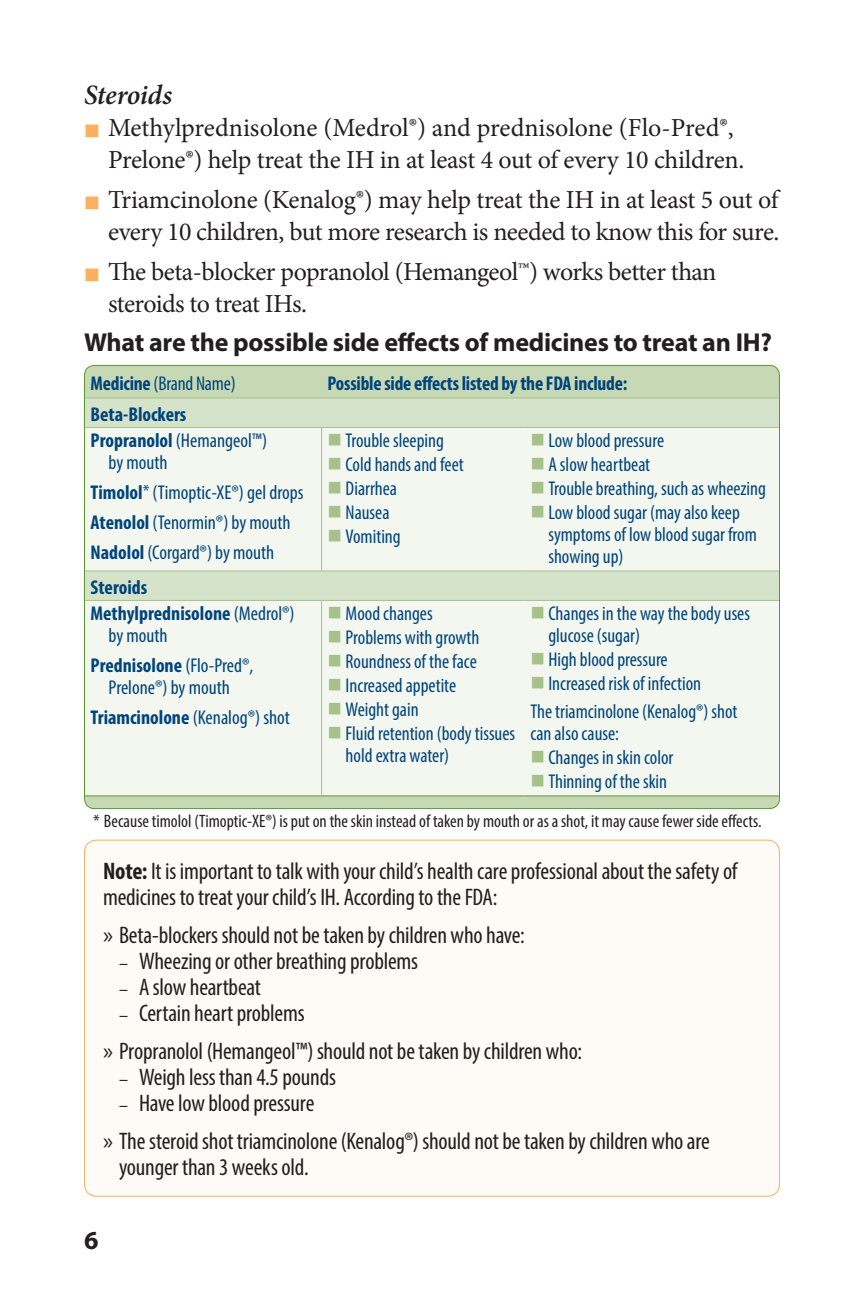
<style>
.page{position:relative;width:864px;height:1296px;background:#fff}
.page>*{position:absolute;margin:0;border:0;box-sizing:border-box;transform-origin:0 0}
.t1{font:italic 600 28px "Minion Pro";letter-spacing:-.015em;color:#231f20}
.t2{font:26px/32px "Minion Pro";letter-spacing:-.015em;color:#231f20}
.t3{font:700 26px "Myriad Pro";letter-spacing:-.01em;color:#231f20}
.t4{font:condensed 24px/38px "Myriad Pro";letter-spacing:-.01em;color:#231f20}
.t5{font:condensed 20px/24px "Myriad Pro";color:#00447b}
.t6{font:700 condensed 20px/25.4px "Myriad Pro";letter-spacing:-.005em;color:#00447b}
.t7{font:condensed 18px "Myriad Pro";color:#231f20}
.s1{font-weight:700}
.s2{font-weight:400}
.s3{font-size:18px}
.s4{font-stretch:normal}
.s5{font-stretch:normal;font-size:18px}
</style>
<div class="page">
<div style="left:84px;top:365px;width:696px;height:444px;background:#c6d8b4;border-radius:10px"></div>
<div style="left:86px;top:399px;width:692px;height:28px;background:#d6e3cb"></div>
<svg style="left:86px;top:428px;width:692px;height:368px;background:#f0f5ec"></svg>
<hr style="left:321px;top:428px;width:1px;height:143px;background:#a6c28a">
<hr style="left:84px;top:796px;width:238px;height:1px;background:#5c9731">
<hr style="left:322px;top:796px;width:202px;height:1px;background:#5c9731">
<hr style="left:524px;top:796px;width:256px;height:1px;background:#5c9731">
<hr style="left:321px;top:601px;width:1px;height:195px;background:#a6c28a">
<hr style="left:85px;top:571px;width:237px;height:1px;background:#a6c28a">
<hr style="left:322px;top:571px;width:202px;height:1px;background:#a6c28a">
<hr style="left:524px;top:571px;width:256px;height:1px;background:#a6c28a">
<hr style="left:85px;top:600px;width:237px;height:1px;background:#a6c28a">
<hr style="left:322px;top:600px;width:202px;height:1px;background:#a6c28a">
<hr style="left:524px;top:600px;width:256px;height:1px;background:#a6c28a">
<hr style="left:84px;top:398px;width:238px;height:1px;background:#a6c28a">
<hr style="left:322px;top:398px;width:202px;height:1px;background:#a6c28a">
<hr style="left:524px;top:398px;width:256px;height:1px;background:#a6c28a">
<hr style="left:85px;top:427px;width:237px;height:1px;background:#a6c28a">
<hr style="left:322px;top:427px;width:202px;height:1px;background:#a6c28a">
<hr style="left:524px;top:427px;width:256px;height:1px;background:#a6c28a">
<div style="left:84px;top:840px;width:696px;height:356px;background:#fefaf5;border-radius:12px"></div>
<svg style="left:329px;top:434px;width:12px;height:12px"></svg>
<svg style="left:329px;top:458px;width:12px;height:12px"></svg>
<svg style="left:329px;top:482px;width:12px;height:12px"></svg>
<svg style="left:329px;top:506px;width:12px;height:12px"></svg>
<svg style="left:329px;top:530px;width:12px;height:12px"></svg>
<svg style="left:532px;top:434px;width:11px;height:12px"></svg>
<svg style="left:532px;top:458px;width:11px;height:12px"></svg>
<svg style="left:532px;top:482px;width:11px;height:12px"></svg>
<svg style="left:532px;top:506px;width:11px;height:12px"></svg>
<svg style="left:329px;top:607px;width:12px;height:11px"></svg>
<svg style="left:329px;top:631px;width:12px;height:11px"></svg>
<svg style="left:329px;top:655px;width:12px;height:11px"></svg>
<svg style="left:329px;top:679px;width:12px;height:11px"></svg>
<svg style="left:329px;top:703px;width:12px;height:11px"></svg>
<svg style="left:329px;top:727px;width:12px;height:11px"></svg>
<svg style="left:532px;top:607px;width:11px;height:11px"></svg>
<svg style="left:532px;top:653px;width:11px;height:11px"></svg>
<svg style="left:532px;top:677px;width:11px;height:11px"></svg>
<svg style="left:532px;top:751px;width:11px;height:11px"></svg>
<svg style="left:532px;top:775px;width:11px;height:11px"></svg>
<h1 class="t1" style="left:84px;top:76px;width:90px">Steroids</h1>
<h2 class="t2" style="left:108px;top:112px;width:638px">Methylprednisolone (Medrol®) and prednisolone (Flo-Pred®,<br>Prelone®) help treat the IH in at least 4 out of every 10 children.</h2>
<h2 class="t2" style="left:108px;top:184px;width:673px">Triamcinolone (Kenalog®) may help treat the IH in at least 5 out of every 10 children, but more research is needed to know this for sure.</h2>
<h2 class="t2" style="left:108px;top:256px;width:610px">The beta-blocker popranolol (Hemangeol™) works better than steroids to treat IHs.</h2>
<h2 class="t3" style="left:84px;top:326px;width:690px">What are the possible side effects of medicines to treat an IH?</h2>
<p class="t5" style="left:91px;top:371px;width:147px"><span class="s1">Medicine</span> (Brand Name)</p>
<p class="t6" style="left:328px;top:370px;width:301px">Possible side effects listed by the FDA include:</p>
<p class="t6" style="left:91px;top:402px;width:178px">Beta-Blockers<br>Propranolol <span class="s2">(Hemangeol™)</span></p>
<p class="t5" style="left:91px;top:447px;width:214px;line-height:30px;text-indent:18px">by mouth<br><span class="s1">Timolol</span><span class="s3">*</span> (Timoptic-XE®) gel drops<br><span class="s1">Atenolol</span> (Tenormin®) by mouth<br><span class="s1">Nadolol</span> (Corgard®) by mouth</p>
<p class="t5" style="left:346px;top:428px;width:120px">Trouble sleeping<br>Cold hands and feet<br>Diarrhea<br>Nausea<br>Vomiting</p>
<p class="t5" style="left:548px;top:428px;width:219px">Low blood pressure<br>A slow heartbeat<br>Trouble breathing, such as wheezing<br>Low blood sugar (may also keep</p>
<p class="t5" style="left:548px;top:523px;width:210px;line-height:22px">symptoms of low blood sugar from showing up)</p>
<p class="t6" style="left:91px;top:575px;width:206px">Steroids<br>Methylprednisolone <span class="s2">(Medrol®)</span></p>
<p class="t5" style="left:91px;top:620px;width:165px;line-height:30px;text-indent:18px">by mouth<br><span class="s1">Prednisolone</span> (Flo-Pred®,</p>
<p class="t5" style="left:91px;top:672px;width:201px;line-height:30px;text-indent:18px">Prelone®) by mouth<br><span class="s1">Triamcinolone</span> (Kenalog®) shot</p>
<p class="t5" style="left:346px;top:601px;width:171px">Mood changes<br>Problems with growth<br>Roundness of the face<br>Increased appetite<br>Weight gain<br>Fluid retention (body tissues</p>
<p class="t5" style="left:346px;top:743px;width:105px">hold extra water)</p>
<p class="t5" style="left:548px;top:602px;width:203px;line-height:22px">Changes in the way the body uses glucose (sugar)</p>
<p class="t5" style="left:548px;top:647px;width:154px">High blood pressure<br>Increased risk of infection</p>
<p class="t5" style="left:530px;top:700px;width:209px;line-height:22px">The triamcinolone (Kenalog®) shot can also cause:</p>
<p class="t5" style="left:548px;top:745px;width:127px">Changes in skin color<br>Thinning of the skin</p>
<p class="t7" style="left:93px;top:810px;width:670px">* Because timolol (Timoptic-XE®) is put on the skin instead of taken by mouth or as a shot, it may cause fewer side effects.</p>
<p class="t4" style="left:103px;top:857px;width:636px;line-height:26px"><span class="s1">Note:</span> It is important to talk with your child’s health care professional about the safety of medicines to treat your child’s IH. According to the FDA:</p>
<p class="t4" style="left:103px;top:915px;width:423px"><span class="s4">»</span> Beta-blockers should not be taken by children who have:</p>
<p class="t4" style="left:119px;top:941px;width:301px"><span class="s5">–</span> Wheezing or other breathing problems</p>
<p class="t4" style="left:119px;top:967px;width:144px"><span class="s5">–</span> A slow heartbeat</p>
<p class="t4" style="left:103px;top:993px;width:481px;text-indent:16px"><span class="s5">–</span> Certain heart problems<br><span class="s4">»</span> Propranolol (Hemangeol™) should not be taken by children who:</p>
<p class="t4" style="left:119px;top:1057px;width:218px"><span class="s5">–</span> Weigh less than 4.5 pounds</p>
<p class="t4" style="left:103px;top:1083px;width:608px;text-indent:16px"><span class="s5">–</span> Have low blood pressure<br><span class="s4">»</span> The steroid shot triamcinolone (Kenalog®) should not be taken by children who are</p>
<p class="t4" style="left:119px;top:1147px;width:191px">younger than 3 weeks old.</p>
<h2 class="t3" style="left:84px;top:1223px;width:16px">6</h2>
</div>
